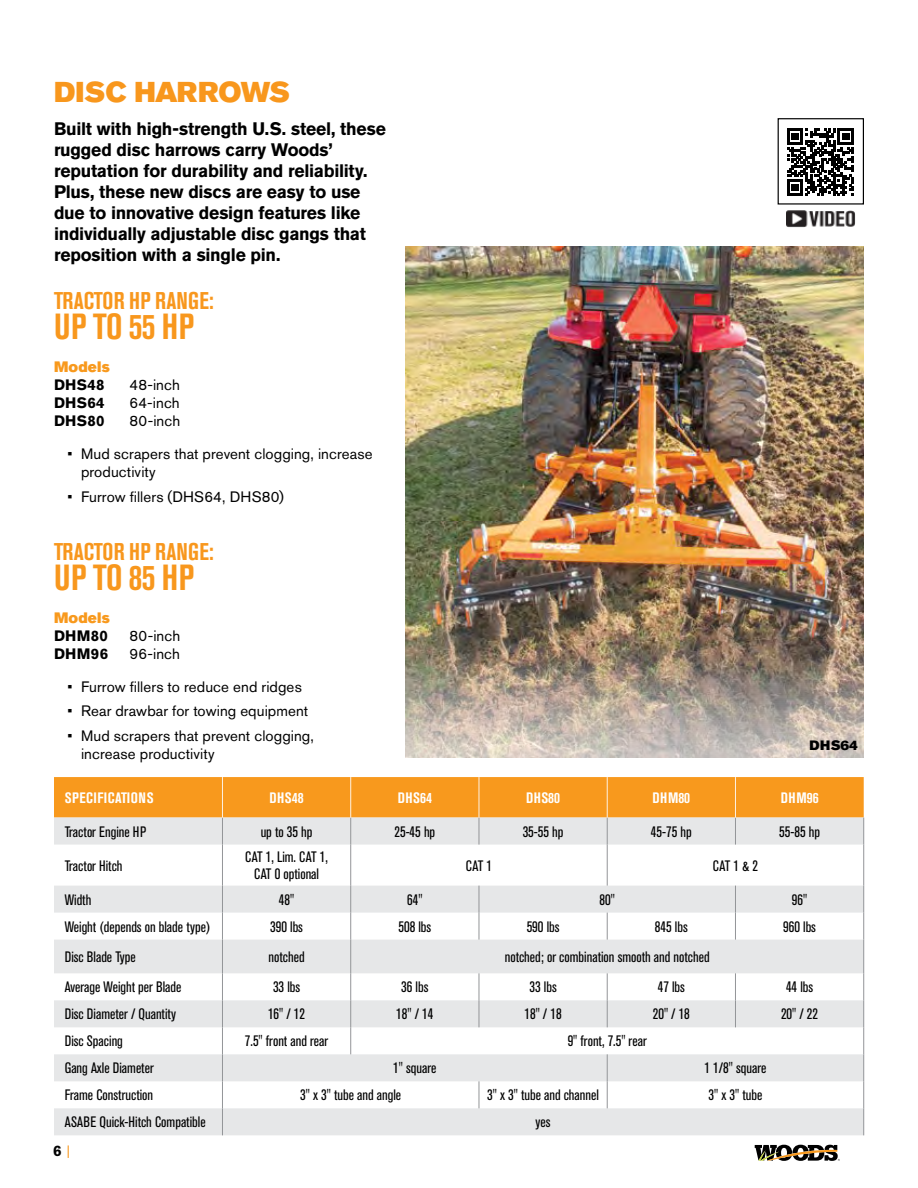
<style>
.page{position:relative;width:918px;height:1188px;background:#fff}
.page>*{position:absolute;margin:0;border:0;box-sizing:border-box;transform-origin:0 0}
.t1{font:700 condensed 36px "Akzidenz Grotesk BE";color:#f8971d;scale:.95 1}
.t2{font:28.5px "Akzidenz Grotesk BE Super";letter-spacing:.005em;color:#f8971d}
.t3{font:700 condensed 24px "Akzidenz Grotesk BE";letter-spacing:.01em;color:#f8971d;scale:.95 1}
.t4{font:700 18px/21px "Akzidenz Grotesk BE";letter-spacing:-.015em;color:#000}
.t5{font:condensed 15px/16.5px "Akzidenz Grotesk BE";color:#000;text-align:center}
.t6{font:15px/18px "Akzidenz Grotesk BE";letter-spacing:.01em;color:#000}
.t7{font:700 condensed 15px "Akzidenz Grotesk BE";letter-spacing:.035em;color:#fff}
.t8{font:700 15px "Akzidenz Grotesk BE";letter-spacing:.02em;color:#000}
.t9{font:15px "Akzidenz Grotesk BE Super";letter-spacing:.01em;color:#f8991d}
.t10{font:13.5px "Akzidenz Grotesk BE Super";letter-spacing:.015em;color:#000}
.s1{font-weight:400;font-size:13.5px;color:#f8971d}
.s2{font-size:12px;color:#fff}
</style>
<div class="page">
<svg style="left:54px;top:845px;width:809px;height:290px"></svg>
<svg style="left:54px;top:777px;width:810px;height:68px;background:#f0b970"></svg>
<hr style="left:222px;top:845px;width:1px;height:41px;background:#939598">
<hr style="left:350px;top:845px;width:1px;height:41px;background:#939598">
<hr style="left:607px;top:845px;width:1px;height:41px;background:#939598">
<hr style="left:863px;top:845px;width:1px;height:41px;background:#939598">
<svg style="left:222px;top:886px;width:1px;height:54px"></svg>
<svg style="left:350px;top:886px;width:1px;height:54px"></svg>
<svg style="left:479px;top:886px;width:1px;height:54px"></svg>
<svg style="left:607px;top:913px;width:1px;height:27px"></svg>
<svg style="left:735px;top:886px;width:1px;height:54px"></svg>
<svg style="left:863px;top:886px;width:1px;height:54px"></svg>
<hr style="left:222px;top:940px;width:1px;height:33px;background:#939598">
<hr style="left:350px;top:940px;width:1px;height:33px;background:#939598">
<hr style="left:863px;top:940px;width:1px;height:33px;background:#939598">
<svg style="left:479px;top:973px;width:1px;height:54px"></svg>
<svg style="left:607px;top:973px;width:1px;height:54px"></svg>
<svg style="left:735px;top:973px;width:1px;height:54px"></svg>
<svg style="left:350px;top:973px;width:1px;height:81px"></svg>
<svg style="left:479px;top:1081px;width:1px;height:27px"></svg>
<svg style="left:607px;top:1054px;width:1px;height:54px"></svg>
<svg style="left:222px;top:973px;width:1px;height:162px"></svg>
<svg style="left:863px;top:973px;width:1px;height:162px"></svg>
<hr style="left:222px;top:777px;width:1px;height:41px;background:#fff1e2">
<hr style="left:350px;top:777px;width:1px;height:41px;background:#fff1e2">
<hr style="left:479px;top:777px;width:1px;height:41px;background:#fff1e2">
<hr style="left:607px;top:777px;width:1px;height:41px;background:#fff1e2">
<hr style="left:735px;top:777px;width:1px;height:41px;background:#fff1e2">
<svg style="left:787px;top:129px;width:67px;height:67px"></svg>
<div style="left:778px;top:118px;width:86px;height:87px;border:1px solid #000"></div>
<img style="left:786px;top:210px;width:70px;height:18px">
<svg style="left:755px;top:1145px;width:85px;height:16px"></svg>
<img style="left:405px;top:246px;width:459px;height:511px">
<h2 class="t2" style="left:54px;top:76px;width:237px">DISC HARROWS</h2>
<p class="t4" style="left:54px;top:118px;width:333px">Built with high-strength U.S. steel, these rugged disc harrows carry Woods’ reputation for durability and reliability.<br>Plus, these new discs are easy to use due to innovative design features like individually adjustable disc gangs that reposition with a single pin.</p>
<h3 class="t3" style="left:54px;top:287px;width:170px">TRACTOR HP RANGE:</h3>
<h1 class="t1" style="left:54px;top:306px;width:150px">UP TO 55 HP</h1>
<p class="t9" style="left:54px;top:358px;width:57px">Models</p>
<p class="t8" style="left:54px;top:376px;width:52px">DHS48</p>
<p class="t6" style="left:130px;top:375px;width:52px">48-inch</p>
<p class="t8" style="left:54px;top:394px;width:52px">DHS64</p>
<p class="t6" style="left:130px;top:393px;width:52px">64-inch</p>
<p class="t8" style="left:54px;top:412px;width:52px">DHS80</p>
<p class="t6" style="left:130px;top:411px;width:52px">80-inch</p>
<p class="t6" style="left:81px;top:444px;width:293px;text-indent:-14px">• Mud scrapers that prevent clogging, increase productivity</p>
<p class="t6" style="left:68px;top:487px;width:218px">• Furrow fillers (DHS64, DHS80)</p>
<h3 class="t3" style="left:54px;top:538px;width:170px">TRACTOR HP RANGE:</h3>
<h1 class="t1" style="left:54px;top:557px;width:150px">UP TO 85 HP</h1>
<p class="t9" style="left:54px;top:609px;width:57px">Models</p>
<p class="t8" style="left:54px;top:627px;width:55px">DHM80</p>
<p class="t6" style="left:130px;top:626px;width:52px">80-inch</p>
<p class="t8" style="left:54px;top:645px;width:56px">DHM96</p>
<p class="t6" style="left:130px;top:644px;width:52px">96-inch</p>
<p class="t6" style="left:68px;top:677px;width:236px">• Furrow fillers to reduce end ridges</p>
<p class="t6" style="left:68px;top:702px;width:242px">• Rear drawbar for towing equipment</p>
<p class="t6" style="left:81px;top:727px;width:234px;text-indent:-14px">• Mud scrapers that prevent clogging, increase productivity</p>
<p class="t10" style="left:810px;top:737px;width:50px">DHS64</p>
<p class="t7" style="left:65px;top:789px;width:90px">SPECIFICATIONS</p>
<p class="t7" style="left:270px;top:789px;width:36px">DHS48</p>
<p class="t7" style="left:398px;top:789px;width:36px">DHS64</p>
<p class="t7" style="left:526px;top:789px;width:36px">DHS80</p>
<p class="t7" style="left:652px;top:789px;width:39px">DHM80</p>
<p class="t7" style="left:781px;top:789px;width:39px">DHM96</p>
<p class="t5" style="left:65px;top:824px;width:83px">Tractor Engine HP</p>
<p class="t5" style="left:261px;top:824px;width:53px">up to 35 hp</p>
<p class="t5" style="left:394px;top:824px;width:42px">25-45 hp</p>
<p class="t5" style="left:523px;top:824px;width:42px">35-55 hp</p>
<p class="t5" style="left:651px;top:824px;width:42px">45-75 hp</p>
<p class="t5" style="left:779px;top:824px;width:42px">55-85 hp</p>
<p class="t5" style="left:65px;top:858px;width:59px">Tractor Hitch</p>
<p class="t5" style="left:245px;top:849px;width:84px">CAT 1, Lim. CAT 1,<br>CAT 0 optional</p>
<p class="t5" style="left:466px;top:858px;width:28px">CAT 1</p>
<p class="t5" style="left:713px;top:858px;width:46px">CAT 1 &amp; 2</p>
<p class="t5" style="left:65px;top:892px;width:28px">Width</p>
<p class="t5" style="left:279px;top:892px;width:17px">48"</p>
<p class="t5" style="left:407px;top:892px;width:17px">64"</p>
<p class="t5" style="left:600px;top:892px;width:17px">80"</p>
<p class="t5" style="left:792px;top:892px;width:17px">96"</p>
<p class="t5" style="left:65px;top:919px;width:147px">Weight (depends on blade type)</p>
<p class="t5" style="left:270px;top:919px;width:34px">390 lbs</p>
<p class="t5" style="left:398px;top:919px;width:34px">508 lbs</p>
<p class="t5" style="left:527px;top:919px;width:34px">590 lbs</p>
<p class="t5" style="left:655px;top:919px;width:34px">845 lbs</p>
<p class="t5" style="left:783px;top:919px;width:34px">960 lbs</p>
<p class="t5" style="left:65px;top:949px;width:72px">Disc Blade Type</p>
<p class="t5" style="left:269px;top:949px;width:38px">notched</p>
<p class="t5" style="left:505px;top:949px;width:206px">notched; or combination smooth and notched</p>
<p class="t5" style="left:65px;top:979px;width:118px">Average Weight per Blade</p>
<p class="t5" style="left:273px;top:979px;width:29px">33 lbs</p>
<p class="t5" style="left:401px;top:979px;width:29px">36 lbs</p>
<p class="t5" style="left:530px;top:979px;width:29px">33 lbs</p>
<p class="t5" style="left:658px;top:979px;width:29px">47 lbs</p>
<p class="t5" style="left:786px;top:979px;width:29px">44 lbs</p>
<p class="t5" style="left:65px;top:1006px;width:113px">Disc Diameter / Quantity</p>
<p class="t5" style="left:268px;top:1006px;width:39px">16" / 12</p>
<p class="t5" style="left:396px;top:1006px;width:39px">18" / 14</p>
<p class="t5" style="left:525px;top:1006px;width:39px">18" / 18</p>
<p class="t5" style="left:653px;top:1006px;width:39px">20" / 18</p>
<p class="t5" style="left:781px;top:1006px;width:39px">20" / 22</p>
<p class="t5" style="left:65px;top:1033px;width:60px">Disc Spacing</p>
<p class="t5" style="left:245px;top:1033px;width:85px">7.5" front and rear</p>
<p class="t5" style="left:568px;top:1033px;width:81px">9" front, 7.5" rear</p>
<p class="t5" style="left:65px;top:1060px;width:91px">Gang Axle Diameter</p>
<p class="t5" style="left:393px;top:1060px;width:45px">1" square</p>
<p class="t5" style="left:705px;top:1060px;width:63px">1 1/8" square</p>
<p class="t5" style="left:65px;top:1087px;width:90px">Frame Construction</p>
<p class="t5" style="left:300px;top:1087px;width:102px">3" x 3" tube and angle</p>
<p class="t5" style="left:487px;top:1087px;width:113px">3" x 3" tube and channel</p>
<p class="t5" style="left:709px;top:1087px;width:55px">3" x 3" tube</p>
<p class="t5" style="left:65px;top:1114px;width:142px">ASABE Quick-Hitch Compatible</p>
<p class="t5" style="left:536px;top:1114px;width:16px">yes</p>
<p class="t8" style="left:53px;top:1142px;width:31px">6 <span class="s1">|</span> <span class="s2">P</span></p>
</div>
